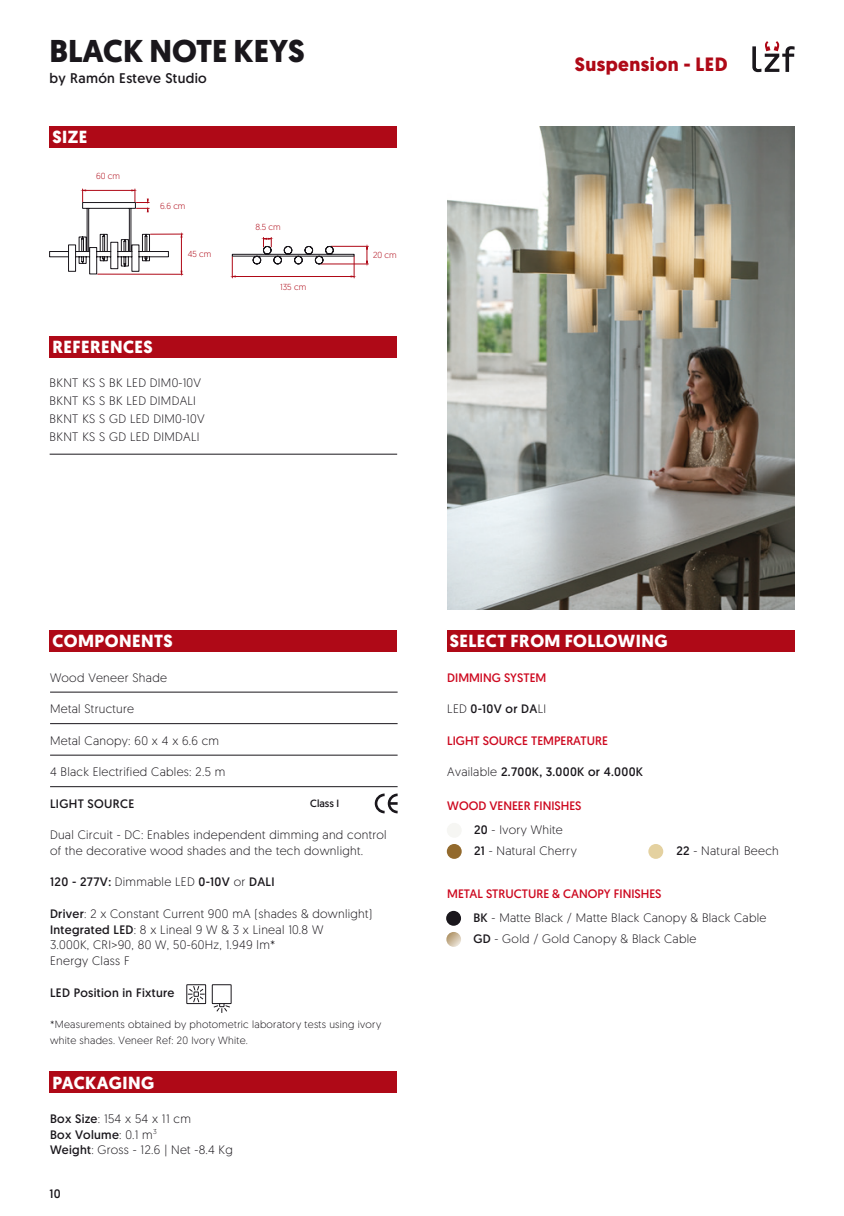
<style>
.page{position:relative;width:844px;height:1216px;background:#fff}
.page>*{position:absolute;margin:0;border:0;box-sizing:border-box;transform-origin:0 0}
.t1{font:700 31.5px "Geomanist";color:#1a171c}
.t2{font:700 19.25px "Geomanist";letter-spacing:.025em;color:#af0917}
.t3{font:700 17.5px "Geomanist";letter-spacing:.025em;color:#fff}
.t4{font:14px "Geomanist";letter-spacing:.025em;color:#1a171c}
.t5{font:300 12.25px/15.8px "Geomanist";letter-spacing:.025em;color:#1a171c}
.t6{font:12.25px "Geomanist";letter-spacing:.025em;color:#1a171c}
.t7{font:12.25px "Geomanist";color:#cd071e}
.t8{font:300 10.5px/15.8px "Geomanist";letter-spacing:.025em;color:#1a171c}
.t9{font:10.5px "Geomanist";color:#1a171c}
.t10{font:300 8.75px "Geomanist";color:#af0917}
.s1{font-weight:300}
.s2{font-weight:400}
</style>
<div class="page">
<div style="left:446px;top:630px;width:348px;height:21px;background:#af0917"></div>
<div style="left:50px;top:126px;width:347px;height:21px;background:#af0917"></div>
<div style="left:50px;top:336px;width:347px;height:21px;background:#af0917"></div>
<div style="left:50px;top:1071px;width:347px;height:21px;background:#af0917"></div>
<div style="left:50px;top:630px;width:347px;height:21px;background:#af0917"></div>
<svg style="left:752px;top:41px;width:42px;height:31px"></svg>
<img style="left:447px;top:126px;width:347px;height:483px">
<hr style="left:181px;top:237px;width:1px;height:34px;background:#af0917">
<hr style="left:98px;top:274px;width:85px;height:1px;background:#af0917">
<hr style="left:150px;top:234px;width:33px;height:1px;background:#af0917">
<hr style="left:321px;top:264px;width:47px;height:1px;background:#af0917">
<hr style="left:331px;top:246px;width:37px;height:1px;background:#af0917">
<svg style="left:366px;top:247px;width:1px;height:16px"></svg>
<svg style="left:232px;top:237px;width:123px;height:41px"></svg>
<svg style="left:49px;top:189px;width:120px;height:85px"></svg>
<hr style="left:50px;top:691px;width:347px;height:1px;background:#1a171c">
<hr style="left:50px;top:723px;width:347px;height:1px;background:#1a171c">
<hr style="left:50px;top:754px;width:347px;height:1px;background:#1a171c">
<hr style="left:50px;top:786px;width:347px;height:1px;background:#1a171c">
<svg style="left:374px;top:793px;width:23px;height:20px"></svg>
<svg style="left:213px;top:1003px;width:17px;height:10px"></svg>
<div style="left:212px;top:984px;width:19px;height:19px;border:1px solid #1a171c"></div>
<svg style="left:188px;top:986px;width:16px;height:15px"></svg>
<div style="left:186px;top:984px;width:20px;height:19px;border:1px solid #1a171c"></div>
<hr style="left:50px;top:454px;width:347px;height:1px;background:#1a171c">
<div style="left:446px;top:822px;width:15px;height:15px;background:#f6f6f3;border-radius:50%"></div>
<div style="left:446px;top:844px;width:15px;height:14px;background:#936a2d;border-radius:50%"></div>
<div style="left:648px;top:844px;width:15px;height:14px;background:#e4d1a0;border-radius:50%"></div>
<svg style="left:446px;top:931px;width:15px;height:15px"></svg>
<div style="left:446px;top:910px;width:15px;height:15px;background:#1a171c;border-radius:50%"></div>
<h1 class="t1" style="left:50px;top:30px;width:257px">BLACK NOTE KEYS</h1>
<p class="t4" style="left:50px;top:69px;width:159px">by Ramón Esteve Studio</p>
<h3 class="t3" style="left:52px;top:125px;width:36px">SIZE</h3>
<p class="t10" style="left:96px;top:170px;width:25px">60 cm</p>
<p class="t10" style="left:160px;top:200px;width:27px">6.6 cm</p>
<p class="t10" style="left:188px;top:249px;width:25px">45 cm</p>
<h3 class="t3" style="left:52px;top:335px;width:102px">REFERENCES</h3>
<p class="t5" style="left:50px;top:373px;width:156px;line-height:18px">BKNT KS S BK LED DIM0-10V<br>BKNT KS S BK LED DIMDALI<br>BKNT KS S GD LED DIM0-10V<br>BKNT KS S GD LED DIMDALI</p>
<p class="t10" style="left:255px;top:221px;width:27px">8.5 cm</p>
<p class="t10" style="left:280px;top:282px;width:28px">135 cm</p>
<p class="t10" style="left:373px;top:250px;width:25px">20 cm</p>
<h2 class="t2" style="left:574px;top:51px;width:154px">Suspension - LED</h2>
<h3 class="t3" style="left:52px;top:629px;width:122px">COMPONENTS</h3>
<p class="t5" style="left:50px;top:669px;width:118px">Wood Veneer Shade</p>
<p class="t5" style="left:50px;top:700px;width:85px">Metal Structure</p>
<p class="t5" style="left:50px;top:732px;width:171px">Metal Canopy: 60 x 4 x 6.6 cm</p>
<p class="t5" style="left:50px;top:763px;width:177px">4 Black Electrified Cables: 2.5 m</p>
<p class="t6" style="left:50px;top:795px;width:86px">LIGHT SOURCE</p>
<p class="t5" style="left:50px;top:826px;width:338px">Dual Circuit - DC: Enables independent dimming and control of the decorative wood shades and the tech downlight.</p>
<p class="t6" style="left:50px;top:874px;width:226px">120 - 277V: <span class="s1">Dimmable LED</span> 0-10V <span class="s1">or</span> DALI</p>
<p class="t5" style="left:50px;top:905px;width:324px"><span class="s2">Driver</span>: 2 x Constant Current 900 mA (shades &amp; downlight)<br><span class="s2">Integrated LED</span>: 8 x Lineal 9 W &amp; 3 x Lineal 10.8 W<br>3.000K, CRI&gt;90, 80 W, 50-60Hz, 1.949 lm*<br>Energy Class F</p>
<p class="t6" style="left:50px;top:984px;width:126px">LED Position in Fixture</p>
<p class="t8" style="left:50px;top:1016px;width:332px">*Measurements obtained by photometric laboratory tests using ivory white shades. Veneer Ref: 20 Ivory White.</p>
<p class="t9" style="left:310px;top:796px;width:30px">Class I</p>
<h3 class="t3" style="left:52px;top:1070px;width:103px">PACKAGING</h3>
<p class="t5" style="left:50px;top:1110px;width:184px"><span class="s2">Box Size</span>: 154 x 54 x 11 cm<br><span class="s2">Box Volume</span>: 0.1 m<sup>3<br></sup><span class="s2">Weight</span>: Gross - 12.6 | Net -8.4 Kg</p>
<p class="t6" style="left:50px;top:1185px;width:13px">10</p>
<h3 class="t3" style="left:449px;top:629px;width:219px">SELECT FROM FOLLOWING</h3>
<p class="t7" style="left:447px;top:669px;width:101px">DIMMING SYSTEM</p>
<p class="t6" style="left:447px;top:700px;width:100px"><span class="s1">LED</span> 0-10V or DA<span class="s1">LI</span></p>
<p class="t7" style="left:447px;top:732px;width:162px">LIGHT SOURCE TEMPERATURE</p>
<p class="t6" style="left:447px;top:763px;width:197px"><span class="s1">Available</span> 2.700K, 3.000K or 4.000K</p>
<p class="t7" style="left:447px;top:797px;width:136px">WOOD VENEER FINISHES</p>
<p class="t5" style="left:474px;top:818px;width:104px;line-height:21px"><span class="s2">20</span> - Ivory White<br><span class="s2">21</span> - Natural Cherry</p>
<p class="t7" style="left:447px;top:885px;width:216px">METAL STRUCTURE &amp; CANOPY FINISHES</p>
<p class="t5" style="left:676px;top:842px;width:104px"><span class="s2">22</span> - Natural Beech</p>
<p class="t5" style="left:473px;top:906px;width:294px;line-height:21px"><span class="s2">BK</span> - Matte Black / Matte Black Canopy &amp; Black Cable<br><span class="s2">GD</span> - Gold / Gold Canopy &amp; Black Cable</p>
</div>
